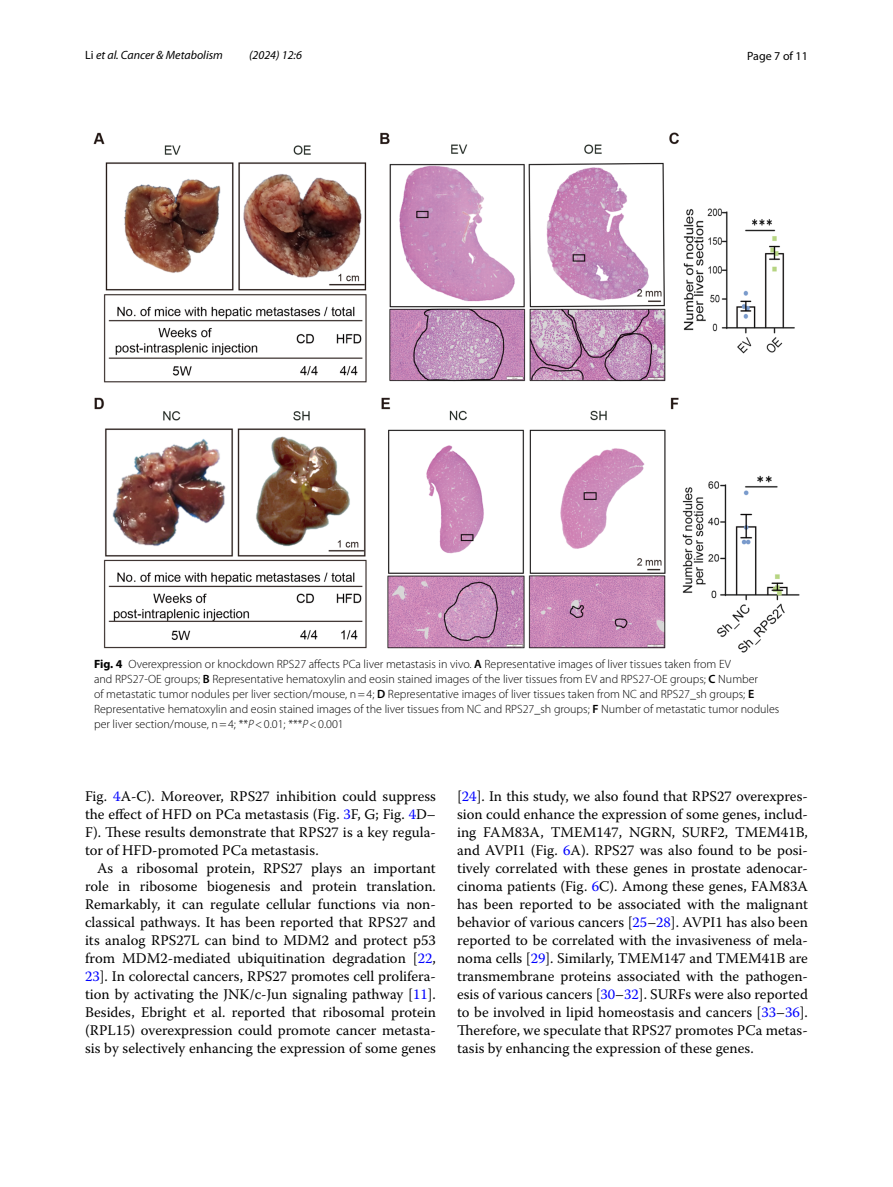
<style>
.page{position:relative;width:893px;height:1187px;background:#fff}
.page>*{position:absolute;margin:0;border:0;box-sizing:border-box;transform-origin:0 0}
.t1{font:14.7px/18px "Warnock Pro";color:#000;text-align:justify}
.t2{font:300 12px/15px "Myriad Pro";color:#000}
.t3{font:italic 12px "Myriad Pro";color:#000}
.t4{font:12px "Myriad Pro";color:#000}
.s1{font-style:normal}
.s2{font-weight:700}
.s3{font-weight:600}
.s4{font-style:italic}
.s5{color:#00f}
</style>
<div class="page">
<img style="left:93px;top:133px;width:707px;height:519px">
<p class="t3" style="left:85px;top:48px;width:139px"><span class="s1">Li</span> et al. Cancer &amp; Metabolism</p>
<p class="t3" style="left:249px;top:48px;width:54px">(2024) 12:6</p>
<p class="t4" style="left:747px;top:48px;width:62px">Page 7 of 11</p>
<p class="t2" style="left:94px;top:656px;width:687px"><span class="s2">Fig. 4</span> Overexpression or knockdown RPS27 affects PCa liver metastasis in vivo. <span class="s3">A</span> Representative images of liver tissues taken from EV<br>and RPS27-OE groups; <span class="s3">B</span> Representative hematoxylin and eosin stained images of the liver tissues from EV and RPS27-OE groups; <span class="s3">C</span> Number<br>of metastatic tumor nodules per liver section/mouse, n=4; <span class="s3">D</span> Representative images of liver tissues taken from NC and RPS27_sh groups; <span class="s3">E </span>Representative hematoxylin and eosin stained images of the liver tissues from NC and RPS27_sh groups; <span class="s3">F</span> Number of metastatic tumor nodules per liver section/mouse, n=4; **<span class="s4">P</span>&lt;0.01; ***<span class="s4">P</span>&lt;0.001</p>
<p class="t1" style="left:85px;top:786px;width:352px">Fig. <span class="s5">4</span>A-C). Moreover, RPS27 inhibition could suppress the effect of HFD on PCa metastasis (Fig. <span class="s5">3</span>F, G; Fig. <span class="s5">4</span>D– F). These results demonstrate that RPS27 is a key regula&shy;tor of HFD-promoted PCa metastasis.</p>
<p class="t1" style="left:85px;top:858px;width:352px;text-indent:12px">As a ribosomal protein, RPS27 plays an important role in ribosome biogenesis and protein translation.<br>Remarkably, it can regulate cellular functions via non&shy;classical pathways. It has been reported that RPS27 and its analog RPS27L can bind to MDM2 and protect p53 from MDM2-mediated ubiquitination degradation [<span class="s5">22</span>, <span class="s5">23</span>]. In colorectal cancers, RPS27 promotes cell prolifera&shy;tion by activating the JNK/c-Jun signaling pathway [<span class="s5">11</span>].<br>Besides, Ebright et al. reported that ribosomal protein (RPL15) overexpression could promote cancer metasta&shy;sis by selectively enhancing the expression of some genes</p>
<p class="t1" style="left:457px;top:786px;width:352px">[<span class="s5">24</span>]. In this study, we also found that RPS27 overexpres&shy;sion could enhance the expression of some genes, includ&shy;ing FAM83A, TMEM147, NGRN, SURF2, TMEM41B, and AVPI1 (Fig. <span class="s5">6</span>A). RPS27 was also found to be posi&shy;tively correlated with these genes in prostate adenocar&shy;cinoma patients (Fig. <span class="s5">6</span>C). Among these genes, FAM83A has been reported to be associated with the malignant behavior of various cancers [<span class="s5">25</span>–<span class="s5">28</span>]. AVPI1 has also been reported to be correlated with the invasiveness of mela&shy;noma cells [<span class="s5">29</span>]. Similarly, TMEM147 and TMEM41B are transmembrane proteins associated with the pathogen&shy;esis of various cancers [<span class="s5">30</span>–<span class="s5">32</span>]. SURFs were also reported to be involved in lipid homeostasis and cancers [<span class="s5">33</span>–<span class="s5">36</span>].<br>Therefore, we speculate that RPS27 promotes PCa metas&shy;tasis by enhancing the expression of these genes.</p>
</div>
